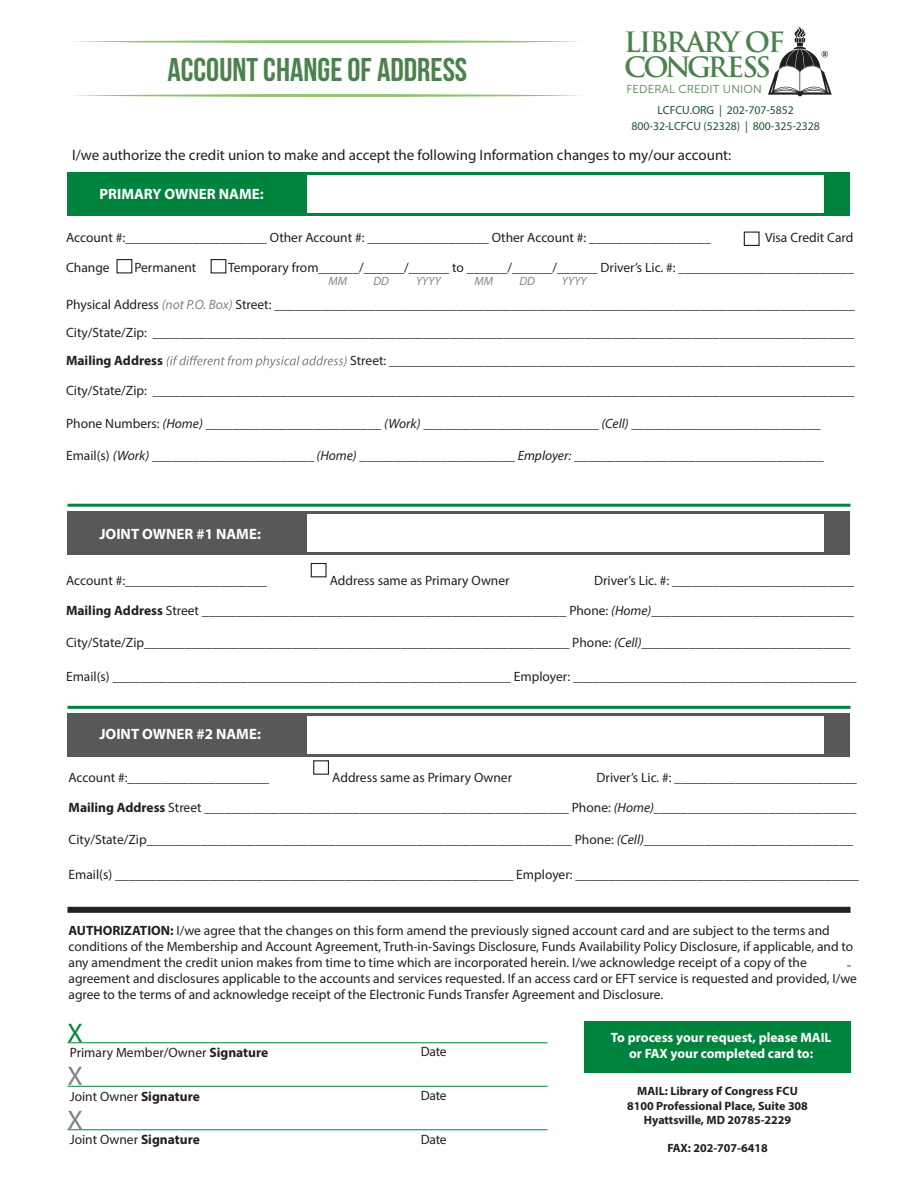
<style>
.page{position:relative;width:918px;height:1188px;background:#fff}
.page>*{position:absolute;margin:0;border:0;box-sizing:border-box;transform-origin:0 0}
.t1{font:700 32.85px "Bebas Neue";color:#4b824b}
.t2{font:700 27.3px/25.2px "Trajan Pro";letter-spacing:-.08em;color:#4b824b}
.t3{font:27px "Myriad Pro";color:#808285}
.t4{font:27px "Myriad Pro";color:#00843d}
.t5{font:15px "Myriad Pro";color:#231f20}
.t6{font:700 15px "Myriad Pro";color:#fff}
.t7{font:15px "Myriad Pro";color:#3e3e3f}
.t8{font:13.5px/16.2px "Myriad Pro";color:#231f20}
.t9{font:700 13.5px/16.2px "Myriad Pro";color:#fff;text-align:center}
.t10{font:700 13.5px "Myriad Pro";color:#231f20}
.t11{font:700 12px/14.4px "Myriad Pro";color:#231f20;text-align:center}
.t12{font:italic 12px "Myriad Pro";color:#838384}
.t13{font:11.85px/15.8px "Myriad Pro";letter-spacing:-.005em;color:#1b5732;text-align:center}
.t14{font:11.55px "Museo Sans 300";letter-spacing:.01em;color:#4b824b}
.s1{font-style:italic;color:#838384}
.s2{font-style:italic}
.s3{font-weight:700}
</style>
<div class="page">
<div style="left:584px;top:1021px;width:266px;height:52px;background:#00843d"></div>
<div style="left:68px;top:172px;width:782px;height:43px;background:#00843d"></div>
<div style="left:308px;top:175px;width:516px;height:37px;background:#fff"></div>
<div style="left:68px;top:512px;width:782px;height:43px;background:#57585a"></div>
<div style="left:308px;top:514px;width:516px;height:38px;background:#fff"></div>
<div style="left:68px;top:713px;width:782px;height:44px;background:#57585a"></div>
<div style="left:308px;top:716px;width:516px;height:38px;background:#fff"></div>
<hr style="left:68px;top:504px;width:782px;height:3px;background:#00843d">
<hr style="left:68px;top:706px;width:782px;height:3px;background:#00843d">
<div style="left:68px;top:907px;width:782px;height:6px;background:#231f20"></div>
<hr style="left:68px;top:1042px;width:480px;height:1px;background:#00843d">
<hr style="left:68px;top:1086px;width:480px;height:1px;background:#00843d">
<hr style="left:68px;top:1129px;width:480px;height:1px;background:#00843d">
<svg style="left:768px;top:27px;width:64px;height:69px"></svg>
<svg style="left:74px;top:94px;width:507px;height:3px;background:#b4d79e"></svg>
<svg style="left:74px;top:40px;width:507px;height:4px"></svg>
<svg style="left:167px;top:356px;width:180px;height:12px"></svg>
<div style="left:744px;top:232px;width:16px;height:14px;border:1px solid #231f20"></div>
<div style="left:117px;top:259px;width:15px;height:14px;border:1px solid #231f20"></div>
<div style="left:211px;top:259px;width:15px;height:14px;border:1px solid #231f20"></div>
<div style="left:311px;top:563px;width:16px;height:14px;border:1px solid #231f20"></div>
<div style="left:313px;top:760px;width:16px;height:15px;border:1px solid #231f20"></div>
<h1 class="t1" style="left:167px;top:51px;width:301px">ACCOUNT CHANGE OF ADDRESS</h1>
<h2 class="t2" style="left:624px;top:30px;width:162px">LIBRARY OF<br>CONGRESS</h2>
<p class="t14" style="left:626px;top:83px;width:137px">FEDERAL CREDIT UNION</p>
<p class="t13" style="left:631px;top:102px;width:190px">LCFCU.ORG | 202-707-5852<br>800-32-LCFCU (52328) | 800-325-2328</p>
<p class="t5" style="left:72px;top:146px;width:661px">I/we authorize the credit union to make and accept the following Information changes to my/our account:</p>
<p class="t6" style="left:99px;top:185px;width:166px">PRIMARY OWNER NAME:</p>
<p class="t8" style="left:66px;top:229px;width:646px">Account #:_____________________ Other Account #: __________________ Other Account #: __________________</p>
<p class="t8" style="left:765px;top:229px;width:90px">Visa Credit Card</p>
<p class="t8" style="left:66px;top:259px;width:45px">Change</p>
<p class="t8" style="left:134px;top:259px;width:64px">Permanent</p>
<p class="t8" style="left:228px;top:259px;width:628px">Temporary from______/______/______ to ______/______/______ Driver’s Lic. #: __________________________</p>
<p class="t8" style="left:66px;top:291px;width:790px;line-height:27.6px">Physical Address <span class="s1">(not P.O. Box)</span> Street: ______________________________________________________________________________________<br>City/State/Zip: ________________________________________________________________________________________________________</p>
<p class="t12" style="left:329px;top:274px;width:20px">MM</p>
<p class="t12" style="left:374px;top:274px;width:17px">DD</p>
<p class="t12" style="left:416px;top:274px;width:26px">YYYY</p>
<p class="t12" style="left:474px;top:274px;width:20px">MM</p>
<p class="t12" style="left:519px;top:274px;width:17px">DD</p>
<p class="t12" style="left:562px;top:274px;width:26px">YYYY</p>
<p class="t10" style="left:66px;top:352px;width:98px">Mailing Address</p>
<p class="t8" style="left:350px;top:352px;width:506px">Street: _____________________________________________________________________</p>
<p class="t8" style="left:66px;top:382px;width:790px">City/State/Zip: ________________________________________________________________________________________________________</p>
<p class="t8" style="left:66px;top:416px;width:756px">Phone Numbers: <span class="s2">(Home)</span> __________________________ <span class="s2">(Work)</span> __________________________ <span class="s2">(Cell)</span> ____________________________</p>
<p class="t8" style="left:66px;top:447px;width:759px">Email(s) <span class="s2">(Work)</span> ________________________ <span class="s2">(Home)</span> _______________________ <span class="s2">Employer:</span> _____________________________________</p>
<p class="t6" style="left:99px;top:524px;width:163px">JOINT OWNER #1 NAME:</p>
<p class="t8" style="left:330px;top:572px;width:181px">Address same as Primary Owner</p>
<p class="t8" style="left:594px;top:572px;width:262px">Driver’s Lic. #: ___________________________</p>
<p class="t8" style="left:66px;top:572px;width:202px">Account #:_____________________</p>
<p class="t8" style="left:66px;top:602px;width:789px"><span class="s3">Mailing Address</span> Street ______________________________________________________ Phone: <span class="s2">(Home)</span>______________________________</p>
<p class="t8" style="left:66px;top:634px;width:786px">City/State/Zip_______________________________________________________________ Phone: <span class="s2">(Cell)</span>_______________________________</p>
<p class="t8" style="left:66px;top:668px;width:792px">Email(s) ___________________________________________________________ Employer: __________________________________________</p>
<p class="t6" style="left:99px;top:724px;width:163px">JOINT OWNER #2 NAME:</p>
<p class="t8" style="left:68px;top:769px;width:202px">Account #:_____________________</p>
<p class="t8" style="left:332px;top:769px;width:181px">Address same as Primary Owner</p>
<p class="t8" style="left:597px;top:769px;width:262px">Driver’s Lic. #: ___________________________</p>
<p class="t8" style="left:69px;top:800px;width:789px"><span class="s3">Mailing Address</span> Street ______________________________________________________ Phone: <span class="s2">(Home)</span>______________________________</p>
<p class="t8" style="left:69px;top:831px;width:786px">City/State/Zip_______________________________________________________________ Phone: <span class="s2">(Cell)</span>_______________________________</p>
<p class="t8" style="left:69px;top:866px;width:792px">Email(s) ___________________________________________________________ Employer: __________________________________________</p>
<p class="t8" style="left:68px;top:922px;width:790px"><span class="s3">AUTHORIZATION:</span> I/we agree that the changes on this form amend the previously signed account card and are subject to the terms and conditions of the Membership and Account Agreement, Truth-in-Savings Disclosure, Funds Availability Policy Disclosure, if applicable, and to any amendment the credit union makes from time to time which are incorporated herein. I/we acknowledge receipt of a copy of the agreement and disclosures applicable to the accounts and services requested. If an access card or EFT service is requested and provided, I/we agree to the terms of and acknowledge receipt of the Electronic Funds Transfer Agreement and Disclosure.</p>
<p class="t7" style="left:847px;top:956px;width:6px">-</p>
<h3 class="t4" style="left:68px;top:1016px;width:17px">X</h3>
<h3 class="t3" style="left:68px;top:1060px;width:17px">X</h3>
<p class="t8" style="left:70px;top:1044px;width:200px">Primary Member/Owner <span class="s3">Signature</span></p>
<p class="t8" style="left:70px;top:1088px;width:132px">Joint Owner <span class="s3">Signature</span></p>
<p class="t8" style="left:70px;top:1131px;width:132px">Joint Owner <span class="s3">Signature</span></p>
<h3 class="t3" style="left:68px;top:1103px;width:17px">X</h3>
<p class="t8" style="left:421px;top:1044px;width:27px">Date</p>
<p class="t8" style="left:421px;top:1087px;width:27px">Date</p>
<p class="t8" style="left:421px;top:1131px;width:27px">Date</p>
<p class="t9" style="left:611px;top:1029px;width:222px">To process your request, please MAIL or FAX your completed card to:</p>
<p class="t11" style="left:627px;top:1084px;width:182px">MAIL: Library of Congress FCU<br>8100 Professional Place, Suite 308<br>Hyattsville, MD 20785-2229</p>
<p class="t11" style="left:667px;top:1140px;width:102px">FAX: 202-707-6418</p>
</div>
